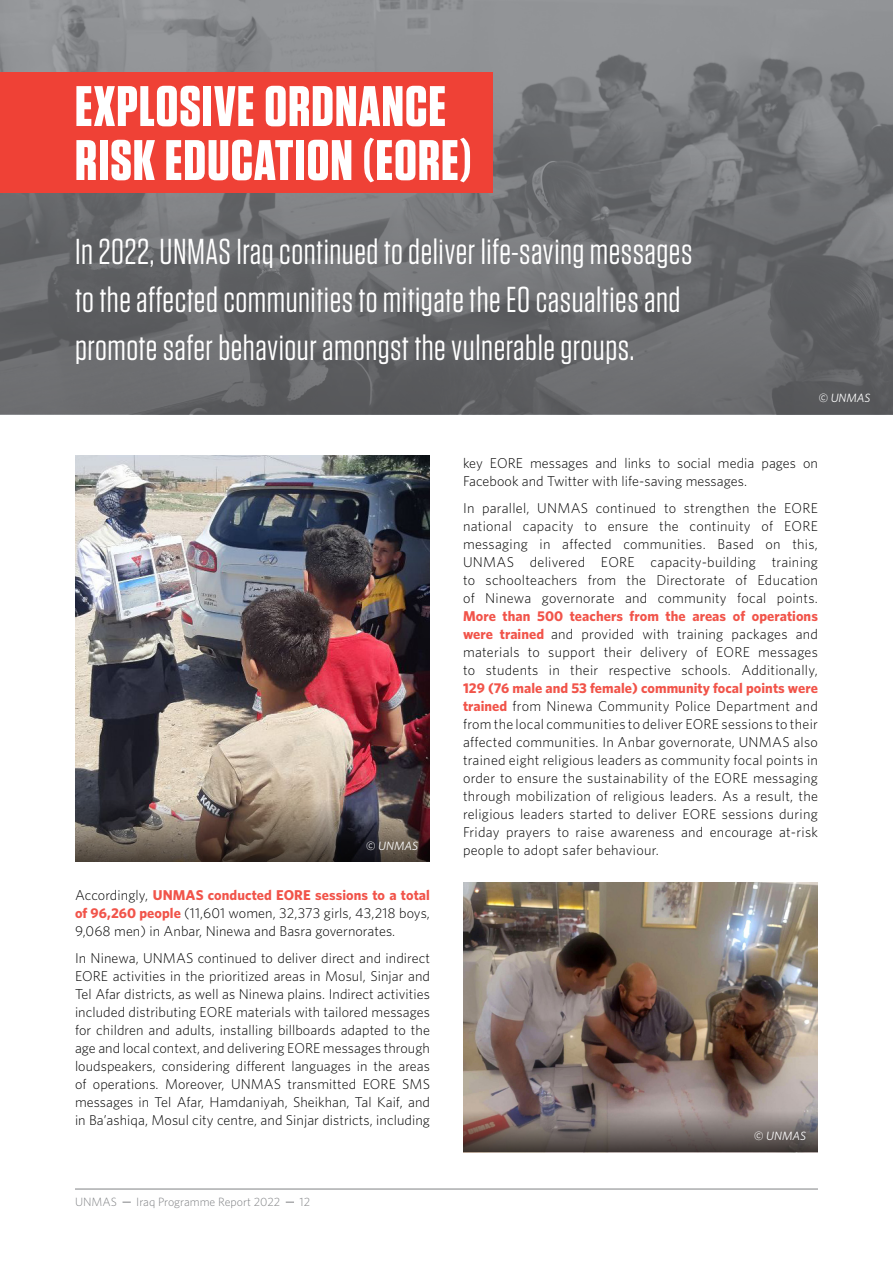
<style>
.page{position:relative;width:893px;height:1263px;background:#fff}
.page>*{position:absolute;margin:0;border:0;box-sizing:border-box;transform-origin:0 0}
.t1{font:700 57px/54px "Tungsten";letter-spacing:.02em;color:#fff}
.t2{font:36px/48px "Tungsten";letter-spacing:.015em;color:#fff}
.t3{font:300 14.25px/18px "Whitney";letter-spacing:.005em;color:#000;text-align:justify}
.t4{font:300 12px "Whitney";color:#808285}
.t5{font:italic 12px "Whitney";color:#fff}
.s1{font-weight:700;color:#f1544a}
</style>
<div class="page">
<hr style="left:75px;top:1189px;width:743px;height:1px;background:#808285">
<img style="left:0;top:0;width:893px;height:104px">
<svg style="left:0;top:104px;width:893px;height:310px;background:#6a6c6e"></svg>
<div style="left:0;top:73px;width:493px;height:120px;background:#ef4136"></div>
<img style="left:75px;top:455px;width:355px;height:344px">
<svg style="left:75px;top:799px;width:355px;height:63px;background:#61554f"></svg>
<img style="left:463px;top:882px;width:355px;height:229px">
<svg style="left:463px;top:1111px;width:355px;height:41px;background:#716563"></svg>
<h1 class="t1" style="left:75px;top:81px;width:398px">EXPLOSIVE ORDNANCE<br>RISK EDUCATION (EORE)</h1>
<h2 class="t2" style="left:75px;top:228px;width:619px">In 2022, UNMAS Iraq continued to deliver life-saving messages to the affected communities to mitigate the EO casualties and promote safer behaviour amongst the vulnerable groups.</h2>
<p class="t5" style="left:818px;top:390px;width:54px">© UNMAS</p>
<p class="t5" style="left:366px;top:837px;width:54px">© UNMAS</p>
<p class="t3" style="left:75px;top:886px;width:356px">Accordingly, <span class="s1">UNMAS conducted EORE sessions to a total of 96,260 people</span> (11,601 women, 32,373 girls, 43,218 boys, 9,068 men) in Anbar, Ninewa and Basra governorates.</p>
<p class="t3" style="left:75px;top:949px;width:356px">In Ninewa, UNMAS continued to deliver direct and indirect EORE activities in the prioritized areas in Mosul, Sinjar and Tel Afar districts, as well as Ninewa plains. Indirect activities included distributing EORE materials with tailored messages for children and adults, installing billboards adapted to the age and local context, and delivering EORE messages through loudspeakers, considering different languages in the areas of operations. Moreover, UNMAS transmitted EORE SMS messages in Tel Afar, Hamdaniyah, Sheikhan, Tal Kaif, and in Ba’ashiqa, Mosul city centre, and Sinjar districts, including</p>
<p class="t4" style="left:75px;top:1194px;width:43px">UNMAS</p>
<p class="t4" style="left:136px;top:1194px;width:145px">Iraq Programme Report 2022</p>
<p class="t4" style="left:300px;top:1194px;width:12px">12</p>
<p class="t3" style="left:463px;top:454px;width:356px">key EORE messages and links to social media pages on<br>Facebook and Twitter with life-saving messages.</p>
<p class="t3" style="left:463px;top:499px;width:356px">In parallel, UNMAS continued to strengthen the EORE national capacity to ensure the continuity of EORE messaging in affected communities. Based on this, UNMAS delivered EORE capacity-building training to schoolteachers from the Directorate of Education of Ninewa governorate and community focal points.</p>
<p class="t3" style="left:463px;top:607px;width:356px"><span class="s1">More than 500 teachers from the areas of operations were trained</span> and provided with training packages and materials to support their delivery of EORE messages to students in their respective schools. Additionally,</p>
<p class="t3" style="left:463px;top:679px;width:356px"><span class="s1">129 (76 male and 53 female) community focal points were trained</span> from Ninewa Community Police Department and from the local communities to deliver EORE sessions to their affected communities. In Anbar governorate, UNMAS also trained eight religious leaders as community focal points in order to ensure the sustainability of the EORE messaging through mobilization of religious leaders. As a result, the religious leaders started to deliver EORE sessions during Friday prayers to raise awareness and encourage at-risk people to adopt safer behaviour.</p>
<p class="t5" style="left:754px;top:1128px;width:54px">© UNMAS</p>
</div>
